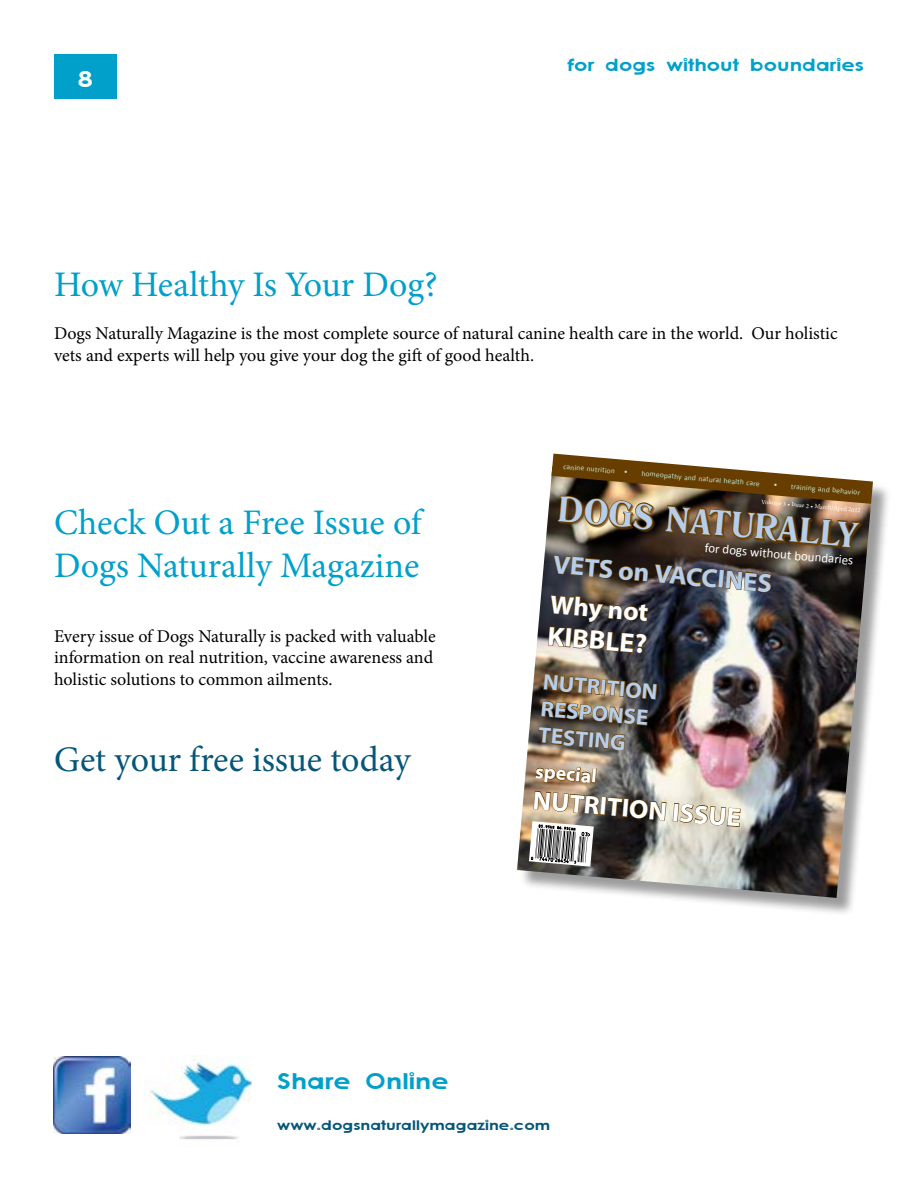
<style>
.page{position:relative;width:918px;height:1188px;background:#fff}
.page>*{position:absolute;margin:0;border:0;box-sizing:border-box;transform-origin:0 0}
.t1{font:36px/43.2px "Minion Pro";letter-spacing:-.005em;color:#00a0cb}
.t2{font:36px "Minion Pro";color:#055679}
.t3{font:700 35.1px "Rookie";color:#b6cee9}
.t4{font:27px "Cacophony Loud";color:#00a0cb}
.t5{font:700 27px "Myriad Web Pro";color:#fff}
.t6{font:27px "Cacophony Loud";color:#fff}
.t7{font:700 25.95px "Myriad Web Pro";color:#fff}
.t8{font:700 25.95px "Myriad Web Pro";color:#b6cee9}
.t9{font:700 22.2px/26.5px "Myriad Web Pro";color:#b6cee9}
.t10{font:21px "Cacophony Loud";color:#00a0cb}
.t11{font:700 19.5px "Myriad Web Pro";color:#fff}
.t12{font:18px/21.6px "Minion Pro";color:#000}
.t13{font:16.5px "Cacophony Loud";color:#055679}
.t14{font:12.9px "Calibri";color:#fff}
.t15{font:7.5px "Calibri";color:#bde1cc}
.t16{font:6.45px "Minion Pro";color:#fff}
</style>
<div class="page">
<img style="left:54px;top:1056px;width:77px;height:77px">
<div style="left:54px;top:54px;width:63px;height:45px;background:#00a0cb"></div>
<img style="left:144px;top:1055px;width:108px;height:85px">
<div style="left:520px;top:456px;width:372px;height:461px;background:#000;opacity:.39"></div>
<img style="left:517px;top:467px;width:355px;height:431px">
<svg style="left:673px;top:803px;width:68px;height:24px;background:#c3b69a"></svg>
<img style="left:529px;top:760px;width:138px;height:107px">
<img style="left:548px;top:454px;width:325px;height:200px">
<img style="left:539px;top:674px;width:118px;height:76px">
<h3 class="t6" style="left:78px;top:65px;width:17px">8</h3>
<p class="t10" style="left:567px;top:54px;width:298px">for dogs without boundaries</p>
<h1 class="t1" style="left:54px;top:263px;width:385px">How Healthy Is Your Dog?</h1>
<p class="t12" style="left:54px;top:323px;width:785px">Dogs Naturally Magazine is the most complete source of natural canine health care in the world. Our holistic vets and experts will help you give your dog the gift of good health.</p>
<h1 class="t1" style="left:54px;top:501px;width:369px">Check Out a Free Issue of<br>Dogs Naturally Magazine</h1>
<p class="t12" style="left:54px;top:625px;width:383px">Every issue of Dogs Naturally is packed with valuable information on real nutrition, vaccine awareness and holistic solutions to common ailments.</p>
<h1 class="t2" style="left:54px;top:736px;width:358px">Get your free issue today</h1>
<p class="t15" style="left:564px;top:462px;width:66px;rotate:5deg">canine nutrition •</p>
<p class="t15" style="left:642px;top:469px;width:120px;rotate:5deg">homeopathy and natural health care</p>
<p class="t15" style="left:774px;top:480px;width:88px;rotate:5deg">• training and behavior</p>
<p class="t16" style="left:762px;top:497px;width:101px;rotate:5deg">Volume 3 • Issue 2 • March/April 2012</p>
<h2 class="t3" style="left:560px;top:489px;width:302px;rotate:5deg">DOGS NATURALLY</h2>
<p class="t14" style="left:705px;top:539px;width:151px;rotate:5deg">for dogs without boundaries</p>
<h3 class="t8" style="left:554px;top:550px;width:221px;rotate:5deg">VETS on VACCINES</h3>
<h3 class="t7" style="left:552px;top:590px;width:100px;rotate:5deg">Why not</h3>
<h3 class="t5" style="left:549px;top:621px;width:101px;rotate:5deg">KIBBLE?</h3>
<p class="t9" style="left:544px;top:669px;width:116px;rotate:5deg">NUTRITION<br>RESPONSE<br>TESTING</p>
<p class="t11" style="left:536px;top:760px;width:63px;rotate:5deg">special</p>
<h3 class="t7" style="left:534px;top:786px;width:210px;rotate:5deg">NUTRITION ISSUE</h3>
<h3 class="t4" style="left:277px;top:1067px;width:173px">Share Online</h3>
<p class="t13" style="left:277px;top:1117px;width:275px">www.dogsnaturallymagazine.com</p>
</div>
